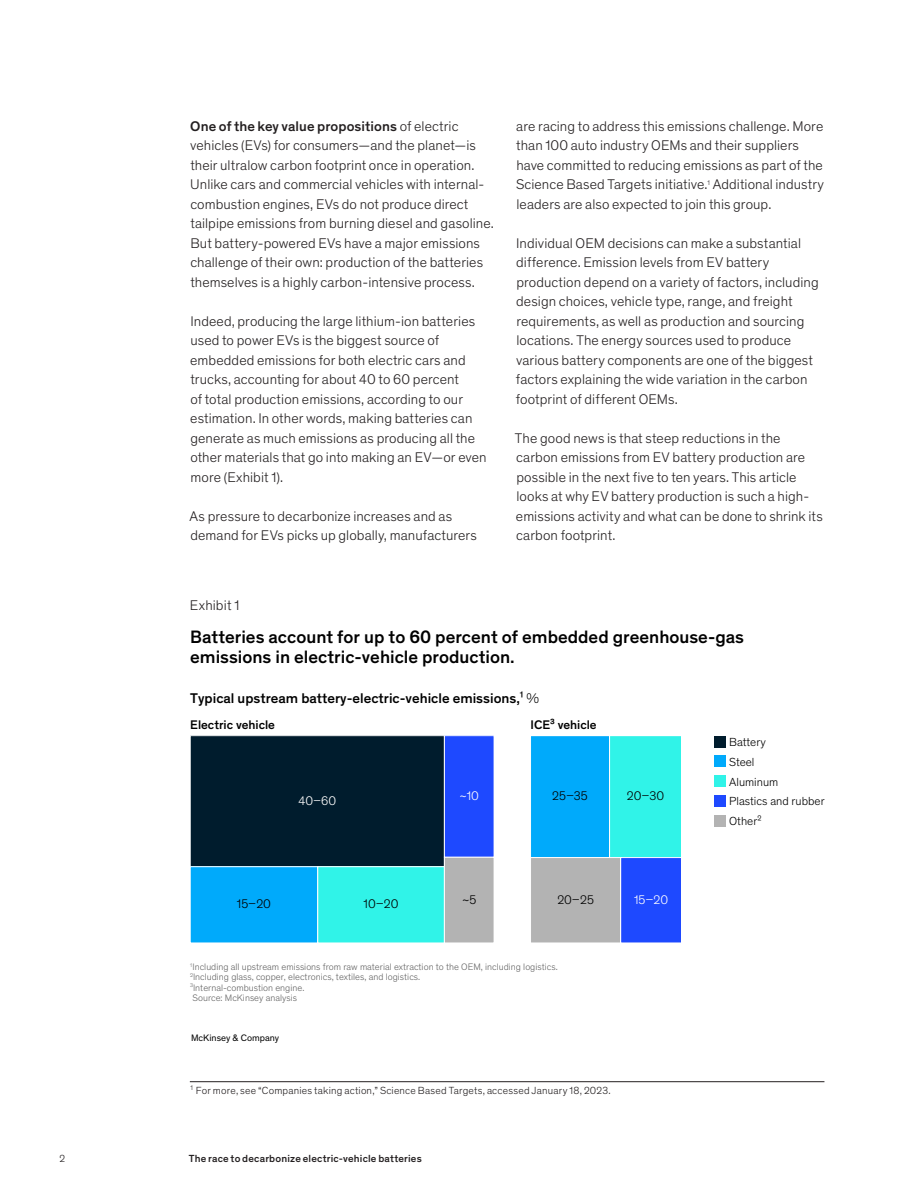
<style>
.page{position:relative;width:918px;height:1188px;background:#fff}
.page>*{position:absolute;margin:0;border:0;box-sizing:border-box;transform-origin:0 0}
.t1{font:500 18.3px/20.7px "Mc Kinsey Sans";color:#000}
.Body_text{font:300 14.25px/19.5px "Mc Kinsey Sans";letter-spacing:.005em;color:#231f20}
.t2{font:500 14.25px "Mc Kinsey Sans";color:#000}
.Exhibit_number{font:300 14.25px "Mc Kinsey Sans";letter-spacing:.01em;color:#231f20}
.t3{font:300 12.75px "Mc Kinsey Sans";color:#000}
.t4{font:500 12.75px "Mc Kinsey Sans";color:#000}
.t5{font:300 12.75px "Mc Kinsey Sans";color:#fff}
.t6{font:300 11.85px/19.8px "Mc Kinsey Sans";color:#000}
.Footnote___Auto{font:300 10.5px "Mc Kinsey Sans";letter-spacing:.02em;color:#231f20}
.t7{font:500 10.5px "Mc Kinsey Sans";letter-spacing:.015em;color:#231f20}
.t8{font:10.35px "Mc Kinsey Sans";color:#231f1f}
.t9{font:300 9.6px/10.4px "Mc Kinsey Sans";color:#646464}
.t10{font:9.6px "Mc Kinsey Sans";color:#000}
.s1{font-weight:500}
.s2{font-weight:400}
.s3{font-weight:300}
</style>
<div class="page">
<hr style="left:190px;top:1081px;width:634px;height:1px;background:#231f20">
<div style="left:190px;top:736px;width:254px;height:131px;background:#001c2d"></div>
<div style="left:190px;top:735px;width:255px;height:132px;border:1px solid #fff"></div>
<div style="left:190px;top:867px;width:128px;height:76px;background:#00aafb"></div>
<div style="left:190px;top:866px;width:128px;height:77px;border:1px solid #fff"></div>
<div style="left:318px;top:867px;width:126px;height:76px;background:#30f3e8"></div>
<div style="left:317px;top:866px;width:128px;height:77px;border:1px solid #fff"></div>
<div style="left:444px;top:736px;width:50px;height:121px;background:#1e49ff"></div>
<div style="left:444px;top:735px;width:50px;height:123px;border:1px solid #fff"></div>
<div style="left:444px;top:857px;width:50px;height:86px;background:#b3b3b3"></div>
<div style="left:444px;top:857px;width:50px;height:86px;border:1px solid #fff"></div>
<div style="left:531px;top:736px;width:79px;height:122px;background:#00aafb"></div>
<div style="left:530px;top:735px;width:80px;height:123px;border:1px solid #fff"></div>
<div style="left:610px;top:736px;width:71px;height:122px;background:#30f3e8"></div>
<div style="left:609px;top:735px;width:73px;height:123px;border:1px solid #fff"></div>
<div style="left:531px;top:858px;width:90px;height:85px;background:#b3b3b3"></div>
<div style="left:530px;top:857px;width:91px;height:86px;border:1px solid #fff"></div>
<div style="left:621px;top:858px;width:60px;height:85px;background:#1e49ff"></div>
<div style="left:620px;top:857px;width:62px;height:86px;border:1px solid #fff"></div>
<div style="left:714px;top:736px;width:12px;height:12px;background:#001c2d"></div>
<div style="left:714px;top:756px;width:12px;height:11px;background:#00aafb"></div>
<div style="left:714px;top:775px;width:12px;height:12px;background:#30f3e8"></div>
<div style="left:714px;top:795px;width:12px;height:12px;background:#1e49ff"></div>
<div style="left:714px;top:815px;width:12px;height:12px;background:#b3b3b3"></div>
<p class="Body_text" style="left:190px;top:115px;width:305px"><span class="s1">One of the key value propositions</span> of electric vehicles (EVs) for consumers—and the planet—is their ultralow carbon footprint once in operation.<br>Unlike cars and commercial vehicles with internal&shy;combustion engines, EVs do not produce direct tailpipe emissions from burning diesel and gasoline.<br>But battery-powered EVs have a major emissions challenge of their own: production of the batteries themselves is a highly carbon-intensive process.</p>
<p class="Body_text" style="left:190px;top:311px;width:298px">Indeed, producing the large lithium-ion batteries used to power EVs is the biggest source of embedded emissions for both electric cars and trucks, accounting for about 40 to 60 percent<br>of total production emissions, according to our estimation. In other words, making batteries can generate as much emissions as producing all the other materials that go into making an EV—or even more (Exhibit 1).</p>
<p class="Body_text" style="left:190px;top:506px;width:289px">As pressure to decarbonize increases and as demand for EVs picks up globally, manufacturers</p>
<p class="Body_text" style="left:516px;top:115px;width:310px">are racing to address this emissions challenge. More than 100 auto industry OEMs and their suppliers have committed to reducing emissions as part of the Science Based Targets initiative.<sup>1</sup> Additional industry leaders are also expected to join this group.</p>
<p class="Body_text" style="left:516px;top:233px;width:304px">Individual OEM decisions can make a substantial difference. Emission levels from EV battery production depend on a variety of factors, including design choices, vehicle type, range, and freight requirements, as well as production and sourcing locations. The energy sources used to produce various battery components are one of the biggest factors explaining the wide variation in the carbon footprint of different OEMs.</p>
<p class="Body_text" style="left:515px;top:428px;width:309px">The good news is that steep reductions in the carbon emissions from EV battery production are possible in the next five to ten years. This article looks at why EV battery production is such a high&shy;emissions activity and what can be done to shrink its carbon footprint.</p>
<p class="Exhibit_number" style="left:190px;top:595px;width:51px">Exhibit 1</p>
<p class="t8" style="left:190px;top:605px;width:82px">Exhibit &lt;1&gt; of &lt;3&gt;</p>
<p class="t1" style="left:190px;top:625px;width:555px">Batteries account for up to 60 percent of embedded greenhouse-gas emissions in electric-vehicle production.</p>
<p class="t2" style="left:190px;top:688px;width:350px">Typical upstream battery-electric-vehicle emissions,<span class="s2">¹</span> <span class="s3">%</span></p>
<p class="t4" style="left:190px;top:715px;width:86px">Electric vehicle</p>
<p class="t4" style="left:531px;top:715px;width:68px">ICE³ vehicle</p>
<p class="t5" style="left:298px;top:792px;width:39px">40–60</p>
<p class="t3" style="left:237px;top:895px;width:36px">15–20</p>
<p class="t3" style="left:364px;top:895px;width:37px">10–20</p>
<p class="t5" style="left:459px;top:787px;width:21px">~10</p>
<p class="t3" style="left:462px;top:891px;width:16px">~5</p>
<p class="t3" style="left:552px;top:787px;width:37px">25–35</p>
<p class="t3" style="left:627px;top:787px;width:39px">20–30</p>
<p class="t3" style="left:557px;top:891px;width:38px">20–25</p>
<p class="t5" style="left:634px;top:891px;width:36px">15–20</p>
<p class="t9" style="left:190px;top:961px;width:369px"><sup>1</sup>Including all upstream emissions from raw material extraction to the OEM, including logistics.<br><sup>2</sup>Including glass, copper, electronics, textiles, and logistics.<br><sup>3</sup>Internal-combustion engine.<br>Source: McKinsey analysis</p>
<p class="t10" style="left:191px;top:1031px;width:90px">McKinsey &amp; Company</p>
<p class="Footnote___Auto" style="left:191px;top:1084px;width:421px"><sup>1</sup> For more, see “Companies taking action,” Science Based Targets, accessed January 18, 2023.</p>
<p class="Footnote___Auto" style="left:60px;top:1151px;width:7px">2</p>
<p class="t7" style="left:189px;top:1151px;width:235px">The race to decarbonize electric-vehicle batteries</p>
<p class="t6" style="left:729px;top:731px;width:97px">Battery<br>Steel<br>Aluminum<br>Plastics and rubber<br>Other²</p>
</div>
